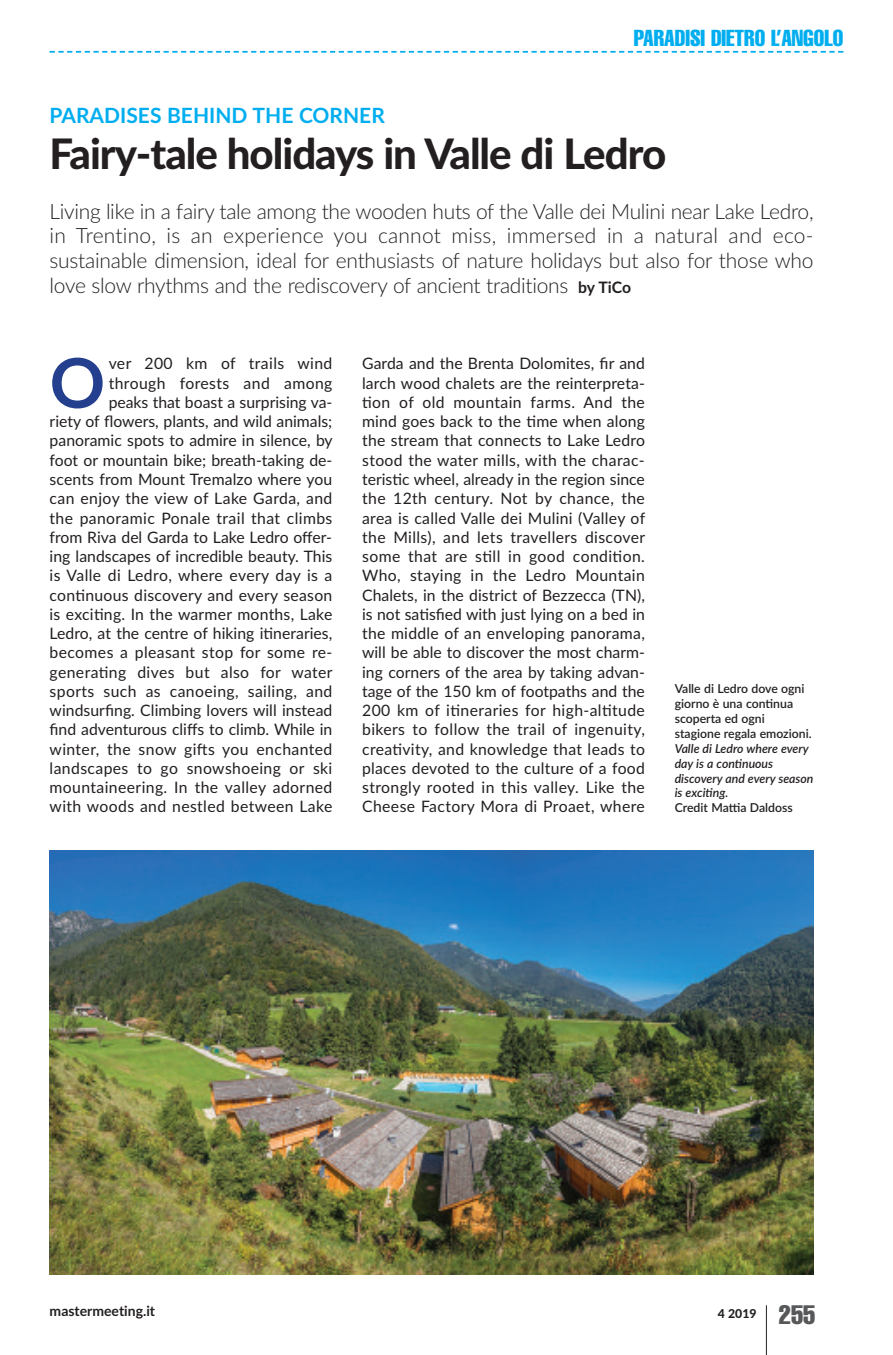
<style>
.page{position:relative;width:893px;height:1355px;background:#fff}
.page>*{position:absolute;margin:0;border:0;box-sizing:border-box;transform-origin:0 0}
.t1{font:700 68.77px "Lato";color:#253f8f}
.t2{font:800 42px "Lato";letter-spacing:-.025em;color:#231f20}
.t3{font:extra-condensed 22.75px "Helvetica";color:#00aeef}
.t4{font:300 21px/24.5px "Lato";letter-spacing:-.015em;color:#231f20;text-align:justify}
.t5{font:700 21px "Lato";color:#00aeef}
.t6{font:15.75px/19.2px "Lato";letter-spacing:.015em;color:#231f20;text-align:right}
.t7{font:700 14px "Lato";color:#231f20}
.t8{font:600 12.25px/14.9px "Lato";color:#231f20}
.t9{font:italic 600 12.25px/14.9px "Lato";color:#231f20}
.t10{font:800 12.25px "Lato";color:#231f20}
.s1{font-weight:700;font-size:15.75px}
.s2{font-family:"Helvetica";font-weight:400;font-stretch:extra-condensed;font-size:26.25px;color:#57585a}
</style>
<div class="page">
<hr style="left:766px;top:1305px;width:1px;height:49px;background:#231f20">
<svg style="left:50px;top:51px;width:793px;height:2px"></svg>
<img style="left:50px;top:850px;width:764px;height:424px">
<h3 class="t3" style="left:634px;top:30px;width:211px">PARADISI DIETRO L’ANGOLO</h3>
<h3 class="t5" style="left:50px;top:104px;width:337px">PARADISES BEHIND THE CORNER</h3>
<h2 class="t2" style="left:50px;top:130px;width:618px">Fairy-tale holidays in Valle di Ledro</h2>
<p class="t4" style="left:50px;top:199px;width:765px">Living like in a fairy tale among the wooden huts of the Valle dei Mulini near Lake Ledro, in Trentino, is an experience you cannot miss, immersed in a natural and eco&shy;sustainable dimension, ideal for enthusiasts of nature holidays but also for those who love slow rhythms and the rediscovery of ancient traditions <span class="s1">by TiCo</span></p>
<h1 class="t1" style="left:50px;top:344px;width:57px">O</h1>
<p class="t6" style="left:50px;top:354px;width:285px">ver 200 km of trails wind through forests and among<br>peaks that boast a surprising va-<br>riety of flowers, plants, and wild animals; panoramic spots to admire in silence, by foot or mountain bike; breath-taking de&shy;scents from Mount Tremalzo where you can enjoy the view of Lake Garda, and the panoramic Ponale trail that climbs from Riva del Garda to Lake Ledro offer&shy;ing landscapes of incredible beauty. This is Valle di Ledro, where every day is a continuous discovery and every season is exciting. In the warmer months, Lake Ledro, at the centre of hiking itineraries, becomes a pleasant stop for some re&shy;generating dives but also for water sports such as canoeing, sailing, and windsurfing. Climbing lovers will instead find adventurous cliffs to climb. While in winter, the snow gifts you enchanted landscapes to go snowshoeing or ski mountaineering. In the valley adorned with woods and nestled between Lake</p>
<p class="t6" style="left:362px;top:354px;width:285px;text-align:justify">Garda and the Brenta Dolomites, fir and larch wood chalets are the reinterpreta&shy;tion of old mountain farms. And the mind goes back to the time when along the stream that connects to Lake Ledro stood the water mills, with the charac&shy;teristic wheel, already in the region since the 12th century. Not by chance, the area is called Valle dei Mulini (Valley of the Mills), and lets travellers discover some that are still in good condition.<br>Who, staying in the Ledro Mountain Chalets, in the district of Bezzecca (TN), is not satisfied with just lying on a bed in the middle of an enveloping panorama, will be able to discover the most charm&shy;ing corners of the area by taking advan&shy;tage of the 150 km of footpaths and the 200 km of itineraries for high-altitude bikers to follow the trail of ingenuity, creativity, and knowledge that leads to places devoted to the culture of a food strongly rooted in this valley. Like the Cheese Factory Mora di Proaet, where</p>
<p class="t8" style="left:675px;top:681px;width:139px">Valle di Ledro dove ogni giorno è una continua scoperta ed ogni stagione regala emozioni.</p>
<p class="t9" style="left:675px;top:741px;width:140px">Valle di Ledro where every day is a continuous discovery and every season is exciting.</p>
<p class="t8" style="left:675px;top:800px;width:120px">Credit Mattia Daldoss</p>
<p class="t7" style="left:50px;top:1302px;width:107px">mastermeeting.it</p>
<p class="t10" style="left:718px;top:1306px;width:99px">4 2019 <span class="s2">255</span></p>
</div>
